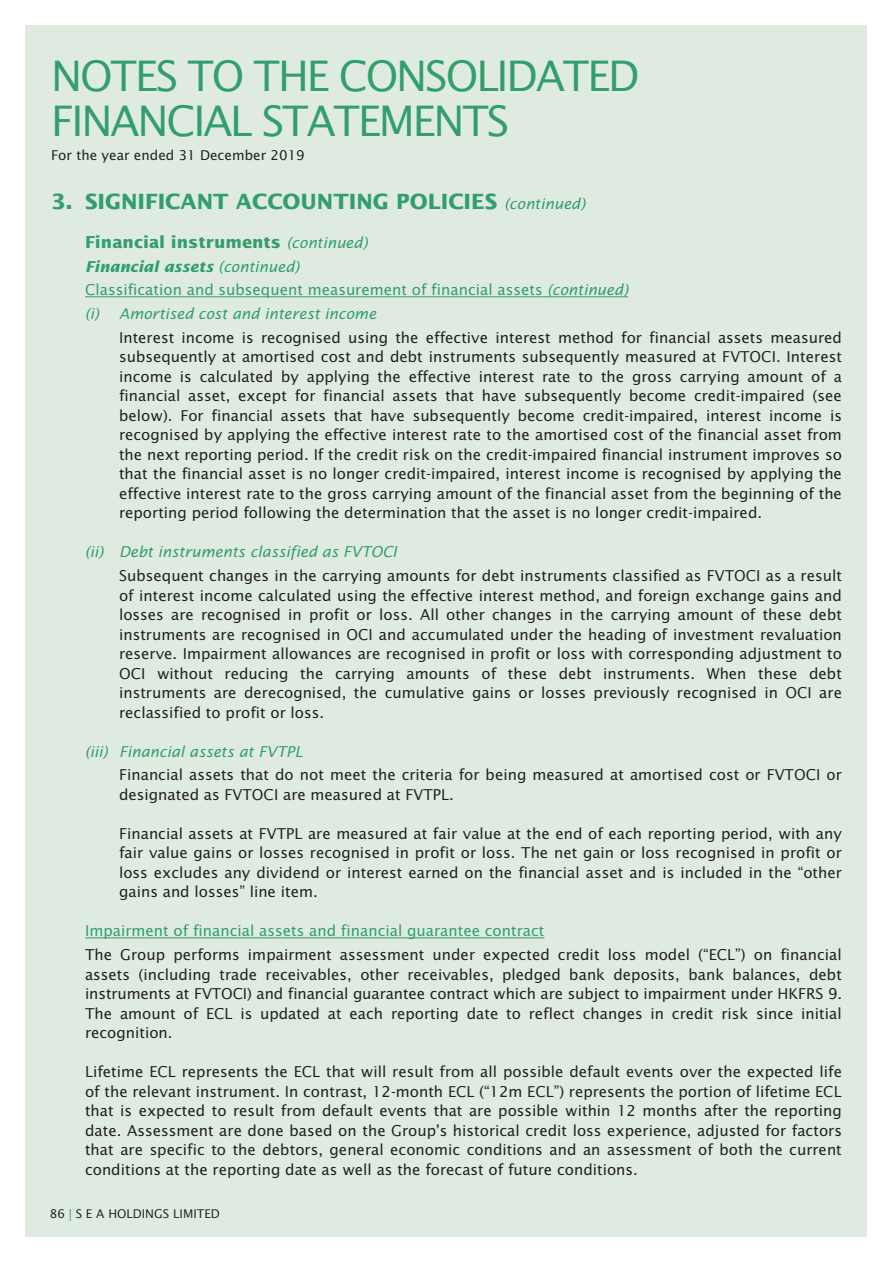
<style>
.page{position:relative;width:893px;height:1263px;background:#fff}
.page>*{position:absolute;margin:0;border:0;box-sizing:border-box;transform-origin:0 0}
.t1{font:42px/45px "Lucida Sans Std";letter-spacing:-.05em;color:#329e6c}
.t2{font:700 21px "Lucida Sans Std";color:#329e6c}
.t3{font:700 16.5px "Lucida Sans Std";color:#329e6c}
.t4{font:15px/19.5px "Lucida Sans Std";color:#231f20;text-align:justify}
.t5{font:italic 15px/23.7px "Lucida Sans Std";color:#329e6c}
.t6{font:15px "Lucida Sans Std";color:#329e6c}
.t7{font:13.5px "Lucida Sans Std";color:#231f20}
.t8{font:12px "Lucida Sans Std";color:#231f20}
.s1{font-weight:400;font-style:italic;font-size:15px}
.s2{font-weight:700}
.s3{font-style:normal}
.s4{color:#329e6c}
</style>
<div class="page">
<div style="left:26px;top:26px;width:841px;height:1211px;background:#dfebe1"></div>
<hr style="left:85px;top:296px;width:543px;height:1px;background:#329e6c">
<hr style="left:85px;top:937px;width:459px;height:1px;background:#329e6c">
<h1 class="t1" style="left:51px;top:54px;width:590px">Notes to the Con solidated<br>Financ ial Statements</h1>
<p class="t7" style="left:51px;top:147px;width:255px">For the year ended 31 December 2019</p>
<h2 class="t2" style="left:51px;top:189px;width:61px">3. SIGNIFICANT</h2>
<h2 class="t2" style="left:236px;top:189px;width:33px">ACCOUNTING</h2>
<h2 class="t2" style="left:396px;top:189px;width:28px">POLICIES</h2>
<p class="t5" style="left:504px;top:192px;width:82px">(continued)</p>
<p class="t3" style="left:85px;top:233px;width:284px">FINANCIAL INSTRUMENTS <span class="s1">(continued)</span></p>
<p class="t5" style="left:85px;top:255px;width:545px"><span class="s2">Financial assets</span> (continued)<br><span class="s3">Classification and subsequent measurement of financial assets</span> (continued) (i) Amortised cost and interest income</p>
<p class="t4" style="left:119px;top:328px;width:724px">Interest income is recognised using the effective interest method for financial assets measured subsequently at amortised cost and debt instruments subsequently measured at FVTOCI. Interest income is calculated by applying the effective interest rate to the gross carrying amount of a financial asset, except for financial assets that have subsequently become credit-impaired (see below). For financial assets that have subsequently become credit-impaired, interest income is recognised by applying the effective interest rate to the amortised cost of the financial asset from the next reporting period. If the credit risk on the credit-impaired financial instrument improves so that the financial asset is no longer credit-impaired, interest income is recognised by applying the effective interest rate to the gross carrying amount of the financial asset from the beginning of the reporting period following the determination that the asset is no longer credit-impaired.</p>
<p class="t5" style="left:85px;top:540px;width:313px">(ii) Debt instruments classified as FVTOCI</p>
<p class="t4" style="left:119px;top:566px;width:724px">Subsequent changes in the carrying amounts for debt instruments classified as FVTOCI as a result of interest income calculated using the effective interest method, and foreign exchange gains and losses are recognised in profit or loss. All other changes in the carrying amount of these debt instruments are recognised in OCI and accumulated under the heading of investment revaluation reserve. Impairment allowances are recognised in profit or loss with corresponding adjustment to OCI without reducing the carrying amounts of these debt instruments. When these debt instruments are derecognised, the cumulative gains or losses previously recognised in OCI are reclassified to profit or loss.</p>
<p class="t5" style="left:85px;top:740px;width:219px">(iii) Financial assets at FVTPL</p>
<p class="t4" style="left:119px;top:765px;width:724px">Financial assets that do not meet the criteria for being measured at amortised cost or FVTOCI or designated as FVTOCI are measured at FVTPL.</p>
<p class="t4" style="left:119px;top:824px;width:724px">Financial assets at FVTPL are measured at fair value at the end of each reporting period, with any fair value gains or losses recognised in profit or loss. The net gain or loss recognised in profit or loss excludes any dividend or interest earned on the financial asset and is included in the “other gains and losses” line item.</p>
<p class="t6" style="left:85px;top:922px;width:461px">Impairment of financial assets and financial guarantee contract</p>
<p class="t4" style="left:85px;top:945px;width:759px">The Group performs impairment assessment under expected credit loss model (“ECL”) on financial assets (including trade receivables, other receivables, pledged bank deposits, bank balances, debt instruments at FVTOCI) and financial guarantee contract which are subject to impairment under HKFRS 9.<br>The amount of ECL is updated at each reporting date to reflect changes in credit risk since initial recognition.</p>
<p class="t4" style="left:85px;top:1062px;width:758px">Lifetime ECL represents the ECL that will result from all possible default events over the expected life of the relevant instrument. In contrast, 12-month ECL (“12m ECL”) represents the portion of lifetime ECL that is expected to result from default events that are possible within 12 months after the reporting date. Assessment are done based on the Group’s historical credit loss experience, adjusted for factors that are specific to the debtors, general economic conditions and an assessment of both the current conditions at the reporting date as well as the forecast of future conditions.</p>
<p class="t8" style="left:50px;top:1206px;width:172px">86 <span class="s4">|</span> S E A HOLDINGS LIMITED</p>
</div>
